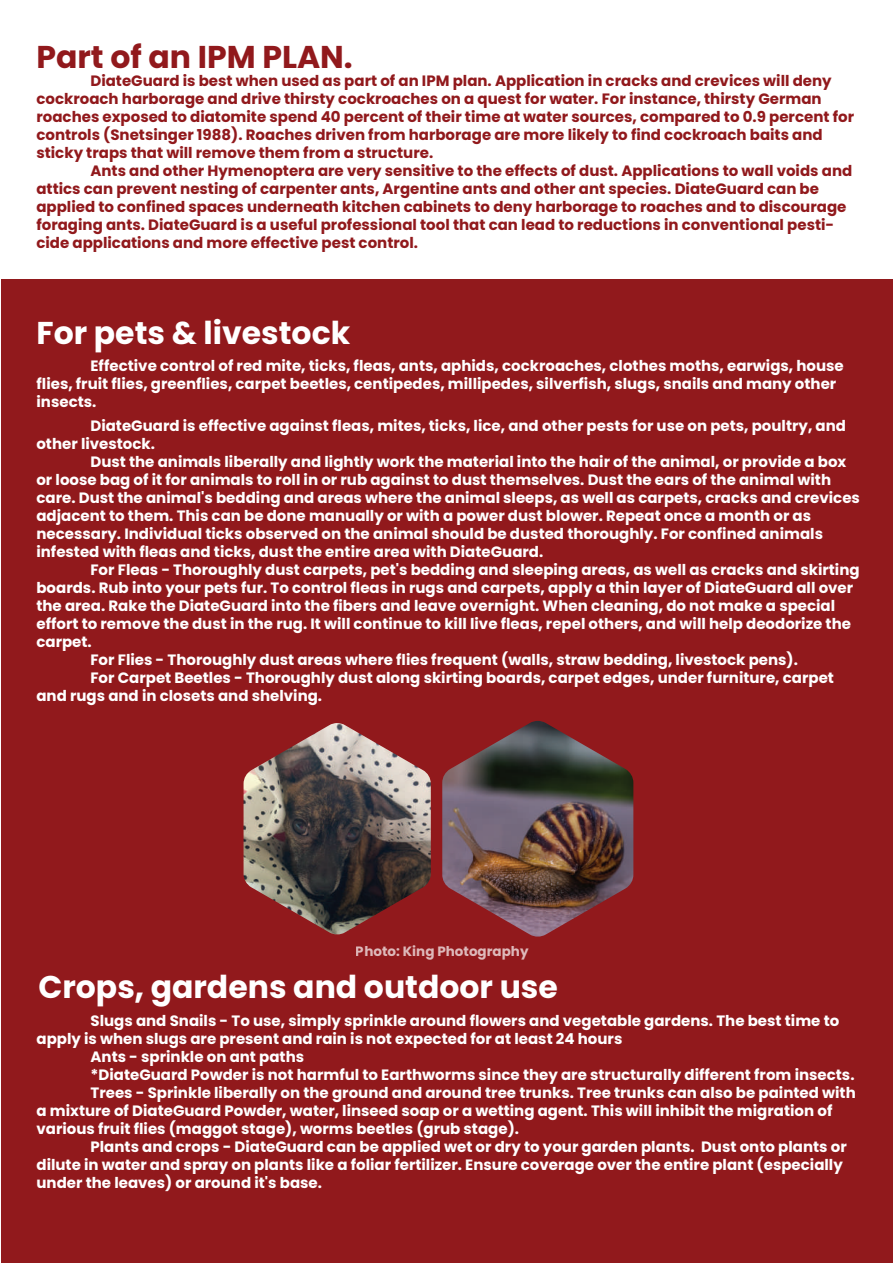
<style>
.page{position:relative;width:893px;height:1263px;background:#fff}
.page>*{position:absolute;margin:0;border:0;box-sizing:border-box;transform-origin:0 0}
.t1{font:700 31.5px "Poppins";color:#fff}
.t2{font:700 31.5px "Poppins";color:#91191c}
.t3{font:700 15px/18px "Poppins";color:#fff}
.t4{font:700 15px/18px "Poppins";color:#91191c}
.t5{font:700 13.5px "Poppins";color:#fff}
</style>
<div class="page">
<div style="left:1px;top:279px;width:892px;height:984px;background:#91191c"></div>
<img style="left:442px;top:721px;width:191px;height:216px">
<img style="left:244px;top:723px;width:187px;height:212px">
<h1 class="t2" style="left:36px;top:39px;width:318px">Part of an IPM PLAN.</h1>
<p class="t4" style="left:36px;top:72px;width:819px;text-indent:54px">DiateGuard is best when used as part of an IPM plan. Application in cracks and crevices will deny cockroach harborage and drive thirsty cockroaches on a quest for water. For instance, thirsty German roaches exposed to diatomite spend 40 percent of their time at water sources, compared to 0.9 percent for controls (Snetsinger 1988). Roaches driven from harborage are more likely to find cockroach baits and sticky traps that will remove them from a structure.</p>
<p class="t4" style="left:36px;top:162px;width:817px;text-indent:54px">Ants and other Hymenoptera are very sensitive to the effects of dust. Applications to wall voids and attics can prevent nesting of carpenter ants, Argentine ants and other ant species. DiateGuard can be applied to confined spaces underneath kitchen cabinets to deny harborage to roaches and to discourage foraging ants. DiateGuard is a useful professional tool that can lead to reductions in conventional pesti&shy;cide applications and more effective pest control.</p>
<h1 class="t1" style="left:36px;top:314px;width:315px">For pets &amp; livestock</h1>
<p class="t3" style="left:37px;top:357px;width:809px;text-indent:54px">Effective control of red mite, ticks, fleas, ants, aphids, cockroaches, clothes moths, earwigs, house flies, fruit flies, greenflies, carpet beetles, centipedes, millipedes, silverfish, slugs, snails and many other insects.</p>
<p class="t3" style="left:36px;top:417px;width:811px;text-indent:54px">DiateGuard is effective against fleas, mites, ticks, lice, and other pests for use on pets, poultry, and other livestock.</p>
<p class="t3" style="left:36px;top:453px;width:825px;text-indent:54px">Dust the animals liberally and lightly work the material into the hair of the animal, or provide a box or loose bag of it for animals to roll in or rub against to dust themselves. Dust the ears of the animal with care. Dust the animal's bedding and areas where the animal sleeps, as well as carpets, cracks and crevices adjacent to them. This can be done manually or with a power dust blower. Repeat once a month or as necessary. Individual ticks observed on the animal should be dusted thoroughly. For confined animals infested with fleas and ticks, dust the entire area with DiateGuard.</p>
<p class="t3" style="left:90px;top:561px;width:771px">For Fleas - Thoroughly dust carpets, pet's bedding and sleeping areas, as well as cracks and skirting</p>
<p class="t3" style="left:36px;top:579px;width:818px">boards. Rub into your pets fur. To control fleas in rugs and carpets, apply a thin layer of DiateGuard all over</p>
<p class="t3" style="left:36px;top:597px;width:800px">the area. Rake the DiateGuard into the fibers and leave overnight. When cleaning, do not make a special</p>
<p class="t3" style="left:36px;top:615px;width:816px">effort to remove the dust in the rug. It will continue to kill live fleas, repel others, and will help deodorize the</p>
<p class="t3" style="left:36px;top:633px;width:57px">carpet.</p>
<p class="t3" style="left:90px;top:651px;width:709px">For Flies - Thoroughly dust areas where flies frequent (walls, straw bedding, livestock pens).</p>
<p class="t3" style="left:90px;top:669px;width:745px">For Carpet Beetles - Thoroughly dust along skirting boards, carpet edges, under furniture, carpet</p>
<p class="t3" style="left:36px;top:687px;width:287px">and rugs and in closets and shelving.</p>
<p class="t5" style="left:356px;top:943px;width:174px">Photo: King Photography</p>
<h1 class="t1" style="left:38px;top:968px;width:521px">Crops, gardens and outdoor use</h1>
<p class="t3" style="left:91px;top:1012px;width:750px">Slugs and Snails - To use, simply sprinkle around flowers and vegetable gardens. The best time to</p>
<p class="t3" style="left:37px;top:1030px;width:587px">apply is when slugs are present and rain is not expected for at least 24 hours</p>
<p class="t3" style="left:91px;top:1048px;width:215px">Ants - sprinkle on ant paths</p>
<p class="t3" style="left:91px;top:1066px;width:766px">*DiateGuard Powder is not harmful to Earthworms since they are structurally different from insects.</p>
<p class="t3" style="left:91px;top:1084px;width:767px">Trees - Sprinkle liberally on the ground and around tree trunks. Tree trunks can also be painted with</p>
<p class="t3" style="left:37px;top:1102px;width:797px">a mixture of DiateGuard Powder, water, linseed soap or a wetting agent. This will inhibit the migration of</p>
<p class="t3" style="left:37px;top:1120px;width:484px">various fruit flies (maggot stage), worms beetles (grub stage).</p>
<p class="t3" style="left:91px;top:1138px;width:758px">Plants and crops - DiateGuard can be applied wet or dry to your garden plants. Dust onto plants or</p>
<p class="t3" style="left:37px;top:1156px;width:808px">dilute in water and spray on plants like a foliar fertilizer. Ensure coverage over the entire plant (especially</p>
<p class="t3" style="left:37px;top:1174px;width:287px">under the leaves) or around it's base.</p>
</div>
